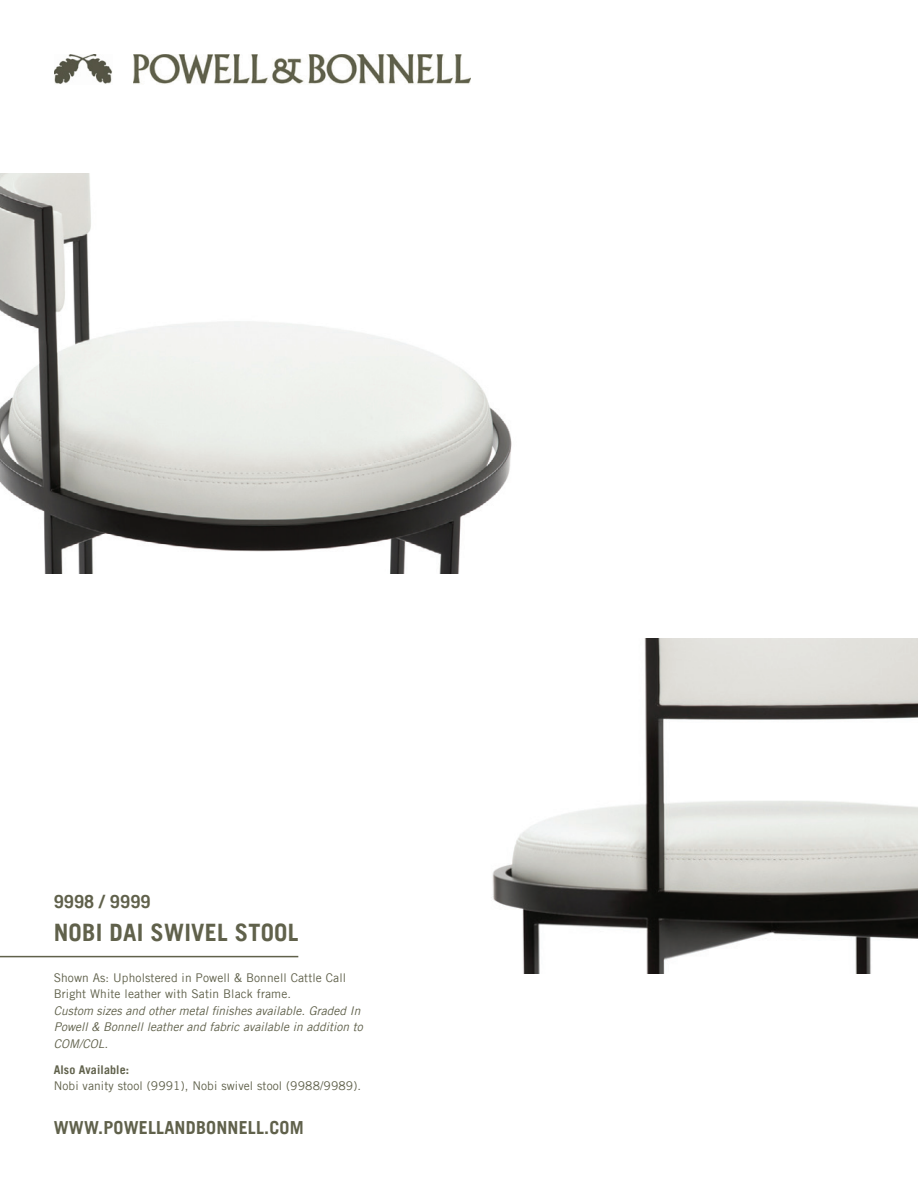
<style>
.page{position:relative;width:918px;height:1188px;background:#fff}
.page>*{position:absolute;margin:0;border:0;box-sizing:border-box;transform-origin:0 0}
.P2_Product_Name{font:700 24px "Trade Gothic LT";letter-spacing:.01em;color:#60614b}
.P2_Product{font:700 18px "Trade Gothic LT";letter-spacing:.01em;color:#60614b}
.P2_Copy{font:italic 12px/16.5px "Trade Gothic LT";color:#60614b}
.P2_Copy-2{font:12px/16.5px "Trade Gothic LT";letter-spacing:.01em;color:#60614b}
.P2_Also_Available{font:12px/16.5px "Trade Gothic LT";letter-spacing:.01em;color:#60614b}
.s1{font-weight:700}
</style>
<div class="page">
<hr style="left:0;top:956px;width:298px;height:1px;background:#60614b">
<img style="left:134px;top:54px;width:337px;height:30px">
<img style="left:54px;top:54px;width:58px;height:30px">
<img style="left:0;top:174px;width:512px;height:399px">
<img style="left:492px;top:639px;width:426px;height:335px">
<p class="P2_Product" style="left:54px;top:891px;width:98px">9998 / 9999</p>
<p class="P2_Product_Name" style="left:54px;top:918px;width:246px">NOBI DAI SWIVEL STOOL</p>
<p class="P2_Copy-2" style="left:54px;top:969px;width:294px">Shown As: Upholstered in Powell &amp; Bonnell Cattle Call<br>Bright White leather with Satin Black frame.</p>
<p class="P2_Copy" style="left:54px;top:1002px;width:311px">Custom sizes and other metal finishes available. Graded In<br>Powell &amp; Bonnell leather and fabric available in addition to<br>COM/COL.</p>
<p class="P2_Also_Available" style="left:54px;top:1061px;width:309px"><span class="s1">Also Available:<br></span>Nobi vanity stool (9991), Nobi swivel stool (9988/9989).</p>
<p class="P2_Product" style="left:54px;top:1117px;width:252px">WWW.POWELLANDBONNELL.COM</p>
</div>
